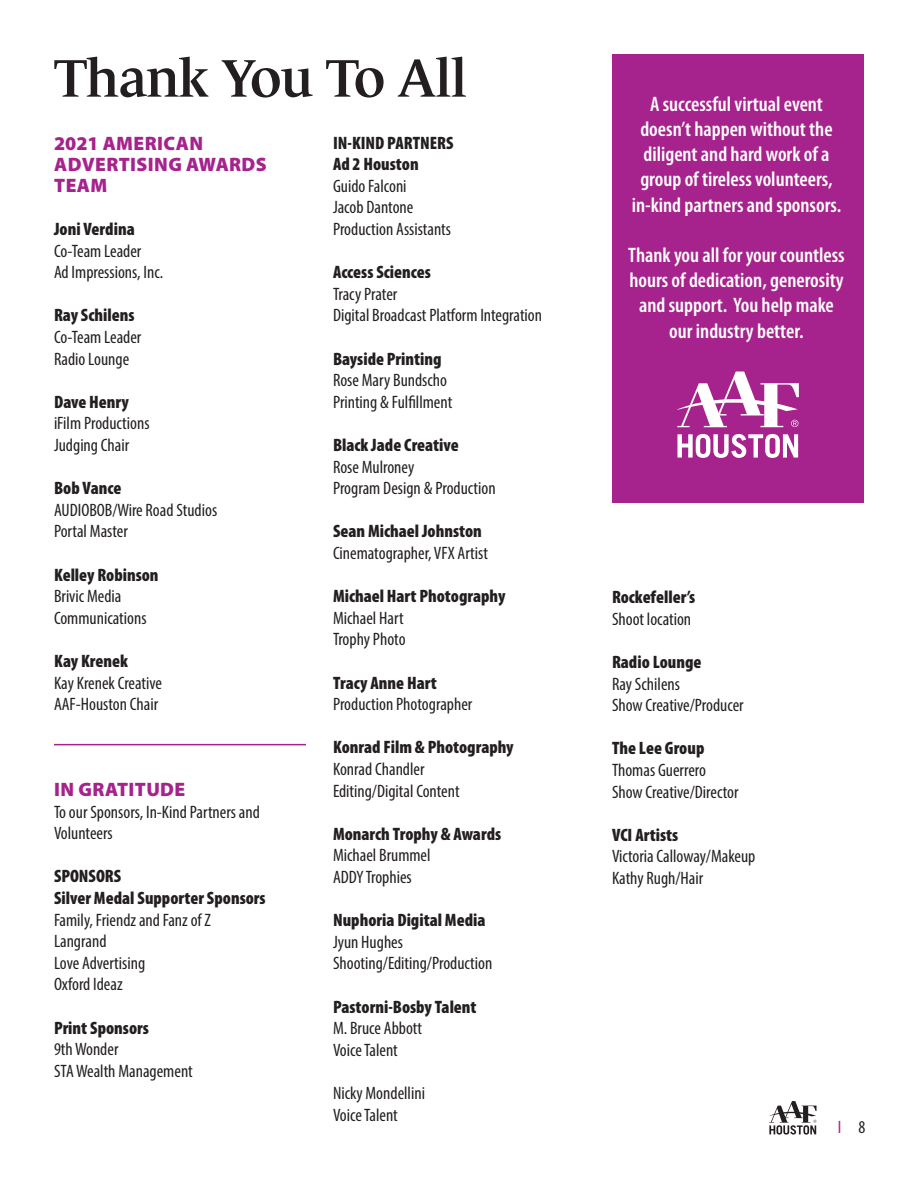
<style>
.page{position:relative;width:918px;height:1188px;background:#fff}
.page>*{position:absolute;margin:0;border:0;box-sizing:border-box;transform-origin:0 0}
.t1{font:600 54px "Le Monde Journal Std";letter-spacing:-.01em;color:#231f20}
.t2{font:600 condensed 21px/25.2px "Myriad Pro";color:#fff;text-align:center}
.t3{font:900 19.5px/21px "Myriad Pro";letter-spacing:.02em;color:#a6228c}
.t4{font:condensed 18px/21.6px "Myriad Pro";color:#231f20}
.t5{font:900 condensed 18px/21.6px "Myriad Pro";color:#231f20}
.t6{font:condensed 18px "Myriad Pro";color:#a6228c}
.s1{color:#231f20}
</style>
<div class="page">
<hr style="left:54px;top:744px;width:252px;height:1px;background:#a6228c">
<svg style="left:769px;top:1101px;width:48px;height:34px"></svg>
<div style="left:612px;top:54px;width:252px;height:448px;background:#a6228c"></div>
<svg style="left:677px;top:434px;width:121px;height:24px"></svg>
<svg style="left:677px;top:372px;width:122px;height:55px"></svg>
<h1 class="t1" style="left:54px;top:48px;width:414px">Thank You To All</h1>
<p class="t3" style="left:54px;top:133px;width:214px">2021 AMERICAN<br>ADVERTISING AWARDS<br>TEAM</p>
<p class="t5" style="left:54px;top:218px;width:82px">Joni Verdina</p>
<p class="t4" style="left:54px;top:240px;width:111px">Co-Team Leader<br>Ad Impressions, Inc.</p>
<p class="t5" style="left:54px;top:305px;width:82px">Ray Schilens</p>
<p class="t4" style="left:54px;top:326px;width:89px">Co-Team Leader<br>Radio Lounge</p>
<p class="t5" style="left:54px;top:391px;width:76px">Dave Henry</p>
<p class="t4" style="left:54px;top:412px;width:97px">iFilm Productions<br>Judging Chair</p>
<p class="t5" style="left:54px;top:478px;width:69px">Bob Vance</p>
<p class="t4" style="left:54px;top:499px;width:165px">AUDIOBOB/Wire Road Studios<br>Portal Master</p>
<p class="t5" style="left:54px;top:564px;width:106px">Kelley Robinson</p>
<p class="t4" style="left:54px;top:585px;width:94px">Brivic Media<br>Communications</p>
<p class="t5" style="left:54px;top:650px;width:76px">Kay Krenek</p>
<p class="t4" style="left:54px;top:672px;width:110px">Kay Krenek Creative<br>AAF-Houston Chair</p>
<p class="t5" style="left:333px;top:132px;width:122px">IN-KIND PARTNERS<br>Ad 2 Houston</p>
<p class="t4" style="left:333px;top:175px;width:120px">Guido Falconi<br>Jacob Dantone<br>Production Assistants</p>
<p class="t5" style="left:333px;top:262px;width:99px">Access Sciences</p>
<p class="t4" style="left:333px;top:283px;width:211px">Tracy Prater<br>Digital Broadcast Platform Integration</p>
<p class="t5" style="left:333px;top:348px;width:110px">Bayside Printing</p>
<p class="t4" style="left:333px;top:369px;width:121px">Rose Mary Bundscho<br>Printing &amp; Fulfillment</p>
<p class="t5" style="left:333px;top:434px;width:127px">Black Jade Creative</p>
<p class="t4" style="left:333px;top:456px;width:164px">Rose Mulroney<br>Program Design &amp; Production</p>
<p class="t5" style="left:333px;top:521px;width:150px">Sean Michael Johnston</p>
<p class="t4" style="left:333px;top:542px;width:156px">Cinematographer, VFX Artist</p>
<p class="t5" style="left:333px;top:586px;width:174px">Michael Hart Photography</p>
<p class="t4" style="left:333px;top:607px;width:74px">Michael Hart<br>Trophy Photo</p>
<p class="t5" style="left:333px;top:672px;width:105px">Tracy Anne Hart</p>
<p class="t4" style="left:333px;top:693px;width:141px">Production Photographer</p>
<p class="t5" style="left:333px;top:737px;width:182px">Konrad Film &amp; Photography</p>
<p class="t4" style="left:333px;top:758px;width:128px">Konrad Chandler<br>Editing/Digital Content</p>
<p class="t5" style="left:333px;top:823px;width:170px">Monarch Trophy &amp; Awards</p>
<p class="t4" style="left:333px;top:844px;width:99px">Michael Brummel<br>ADDY Trophies</p>
<p class="t5" style="left:333px;top:910px;width:154px">Nuphoria Digital Media</p>
<p class="t4" style="left:333px;top:931px;width:161px">Jyun Hughes<br>Shooting/Editing/Production</p>
<p class="t5" style="left:333px;top:996px;width:145px">Pastorni-Bosby Talent</p>
<p class="t4" style="left:333px;top:1017px;width:91px">M. Bruce Abbott<br>Voice Talent</p>
<p class="t4" style="left:333px;top:1082px;width:94px">Nicky Mondellini<br>Voice Talent</p>
<p class="t3" style="left:54px;top:779px;width:133px">IN GRATITUDE</p>
<p class="t4" style="left:54px;top:801px;width:207px">To our Sponsors, In-Kind Partners and<br>Volunteers</p>
<p class="t5" style="left:54px;top:866px;width:213px">SPONSORS<br>Silver Medal Supporter Sponsors</p>
<p class="t4" style="left:54px;top:909px;width:158px">Family, Friendz and Fanz of Z<br>Langrand<br>Love Advertising<br>Oxford Ideaz</p>
<p class="t5" style="left:54px;top:1017px;width:96px">Print Sponsors</p>
<p class="t4" style="left:54px;top:1038px;width:140px">9th Wonder<br>STA Wealth Management</p>
<p class="t2" style="left:632px;top:92px;width:211px">A successful virtual event doesn’t happen without the diligent and hard work of a group of tireless volunteers, in-kind partners and sponsors.</p>
<p class="t2" style="left:628px;top:243px;width:218px">Thank you all for your countless hours of dedication, generosity and support. You help make our industry better.</p>
<p class="t5" style="left:612px;top:587px;width:85px">Rockefeller’s</p>
<p class="t4" style="left:612px;top:608px;width:81px">Shoot location</p>
<p class="t5" style="left:612px;top:651px;width:91px">Radio Lounge</p>
<p class="t4" style="left:612px;top:673px;width:133px">Ray Schilens<br>Show Creative/Producer</p>
<p class="t5" style="left:612px;top:738px;width:94px">The Lee Group</p>
<p class="t4" style="left:612px;top:759px;width:128px">Thomas Guerrero<br>Show Creative/Director</p>
<p class="t5" style="left:612px;top:824px;width:68px">VCI Artists</p>
<p class="t4" style="left:612px;top:845px;width:145px">Victoria Calloway/Makeup<br>Kathy Rugh/Hair</p>
<p class="t6" style="left:838px;top:1116px;width:29px">I <span class="s1">8</span></p>
</div>
